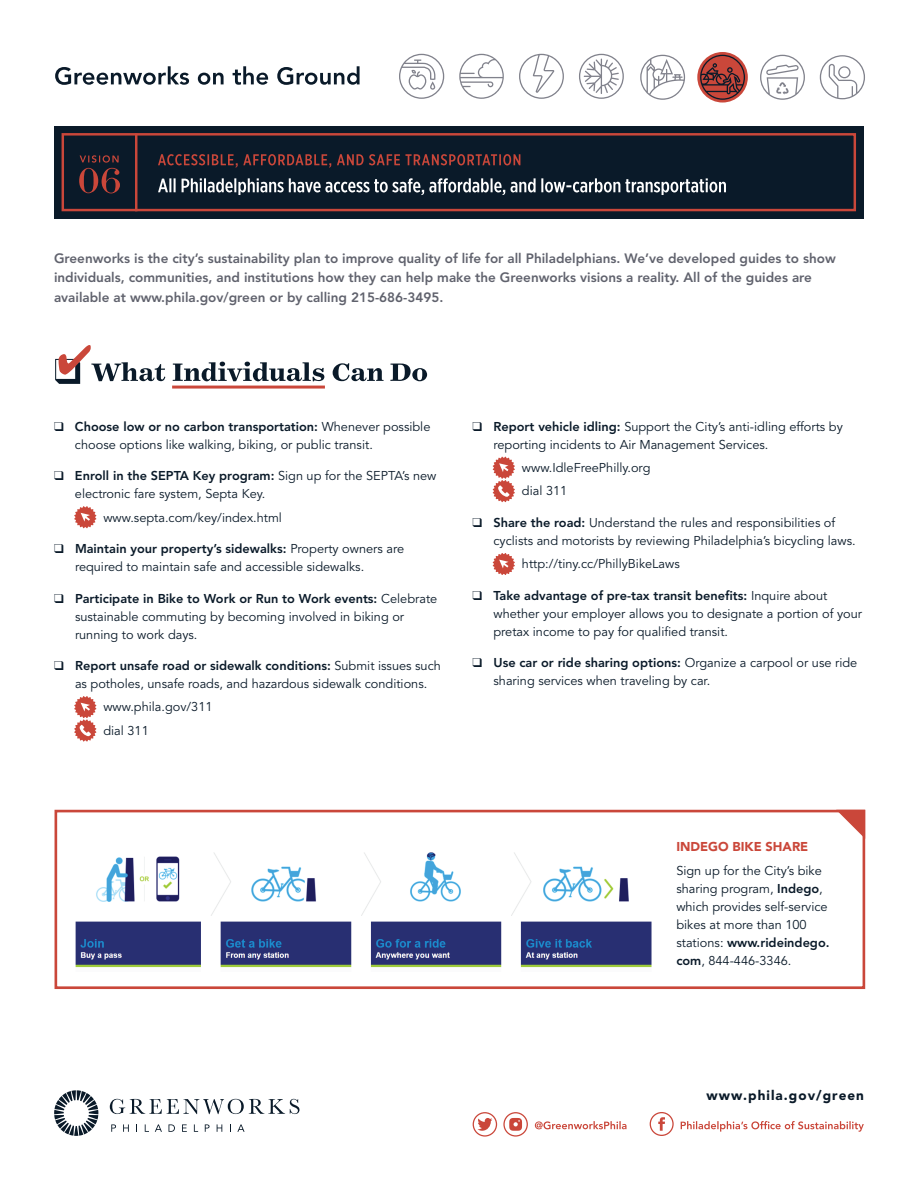
<style>
.page{position:relative;width:918px;height:1188px;background:#fff}
.page>*{position:absolute;margin:0;border:0;box-sizing:border-box;transform-origin:0 0}
.t1{font:800 13.5px/19.5px "Avenir";color:#60626d}
.t2{font:900 13.5px "Avenir";letter-spacing:.075em;color:#0a1a29}
.t3{font:12.75px/18px "Avenir";color:#0a1a29}
.t4{font:900 12.75px "Avenir";color:#ca473a}
.s1{font-weight:800}
</style>
<div class="page">
<svg style="left:110px;top:1099px;width:189px;height:15px"></svg>
<svg style="left:111px;top:1124px;width:5px;height:8px"></svg>
<svg style="left:123px;top:1124px;width:6px;height:8px"></svg>
<svg style="left:155px;top:1124px;width:7px;height:8px"></svg>
<svg style="left:169px;top:1124px;width:6px;height:8px"></svg>
<svg style="left:182px;top:1124px;width:5px;height:8px"></svg>
<svg style="left:205px;top:1124px;width:5px;height:8px"></svg>
<svg style="left:217px;top:1124px;width:5px;height:8px"></svg>
<svg style="left:237px;top:1124px;width:8px;height:8px"></svg>
<svg style="left:54px;top:1090px;width:44px;height:46px"></svg>
<div style="left:54px;top:126px;width:810px;height:92px;background:#0a1a29"></div>
<svg style="left:79px;top:155px;width:41px;height:38px"></svg>
<div style="left:62px;top:133px;width:794px;height:78px;border:2px solid #ca473a"></div>
<svg style="left:158px;top:178px;width:568px;height:17px"></svg>
<svg style="left:158px;top:154px;width:362px;height:14px"></svg>
<svg style="left:74px;top:506px;width:22px;height:22px"></svg>
<svg style="left:74px;top:696px;width:22px;height:46px"></svg>
<svg style="left:493px;top:457px;width:22px;height:45px"></svg>
<svg style="left:493px;top:553px;width:22px;height:22px"></svg>
<hr style="left:135px;top:133px;width:2px;height:78px;background:#ca473a">
<svg style="left:459px;top:54px;width:45px;height:45px"></svg>
<svg style="left:519px;top:54px;width:45px;height:45px"></svg>
<svg style="left:640px;top:55px;width:45px;height:45px"></svg>
<svg style="left:697px;top:52px;width:51px;height:51px"></svg>
<svg style="left:700px;top:55px;width:45px;height:45px;background:#9c4c48"></svg>
<svg style="left:760px;top:55px;width:45px;height:45px"></svg>
<svg style="left:579px;top:54px;width:45px;height:45px"></svg>
<svg style="left:399px;top:54px;width:45px;height:45px"></svg>
<svg style="left:820px;top:55px;width:45px;height:44px"></svg>
<svg style="left:55px;top:345px;width:372px;height:39px"></svg>
<svg style="left:55px;top:66px;width:305px;height:19px"></svg>
<img style="left:75px;top:852px;width:577px;height:116px">
<div style="left:55px;top:810px;width:810px;height:179px;border:3px solid #ca473a"></div>
<svg style="left:836px;top:810px;width:29px;height:29px"></svg>
<svg style="left:473px;top:1112px;width:24px;height:25px"></svg>
<svg style="left:503px;top:1112px;width:25px;height:25px"></svg>
<svg style="left:650px;top:1112px;width:24px;height:24px"></svg>
<svg style="left:535px;top:1121px;width:92px;height:8px"></svg>
<svg style="left:681px;top:1121px;width:183px;height:11px"></svg>
<hr style="left:172px;top:386px;width:153px;height:3px;background:#ca473a">
<p class="t1" style="left:54px;top:249px;width:783px">Greenworks is the city’s sustainability plan to improve quality of life for all Philadelphians. We’ve developed guides to show individuals, communities, and institutions how they can help make the Greenworks visions a reality. All of the guides are available at www.phila.gov/green or by calling 215-686-3495.</p>
<p class="t3" style="left:75px;top:418px;width:357px;text-indent:-21px">❑ <span class="s1">Choose low or no carbon transportation:</span> Whenever possible choose options like walking, biking, or public transit.</p>
<p class="t3" style="left:75px;top:467px;width:363px;text-indent:-21px">❑ <span class="s1">Enroll in the SEPTA Key program:</span> Sign up for the SEPTA’s new electronic fare system, Septa Key.</p>
<p class="t3" style="left:103px;top:508px;width:180px">www.septa.com/key/index.html</p>
<p class="t3" style="left:75px;top:540px;width:331px;text-indent:-21px">❑ <span class="s1">Maintain your property’s sidewalks:</span> Property owners are required to maintain safe and accessible sidewalks.</p>
<p class="t3" style="left:75px;top:590px;width:364px;text-indent:-21px">❑ <span class="s1">Participate in Bike to Work or Run to Work events:</span> Celebrate sustainable commuting by becoming involved in biking or running to work days.</p>
<p class="t3" style="left:54px;top:657px;width:388px;text-align:center">❑ <span class="s1">Report unsafe road or sidewalk conditions:</span> Submit issues such as potholes, unsafe roads, and hazardous sidewalk conditions.</p>
<p class="t3" style="left:103px;top:696px;width:111px;line-height:23.4px">www.phila.gov/311 dial 311</p>
<p class="t3" style="left:493px;top:418px;width:351px;text-indent:-21px">❑ <span class="s1">Report vehicle idling:</span> Support the City’s anti-idling efforts by reporting incidents to Air Management Services.</p>
<p class="t3" style="left:522px;top:456px;width:130px;line-height:23.4px">www.IdleFreePhilly.org dial 311</p>
<p class="t3" style="left:494px;top:514px;width:364px;text-indent:-21px">❑ <span class="s1">Share the road:</span> Understand the rules and responsibilities of cyclists and motorists by reviewing Philadelphia’s bicycling laws.</p>
<p class="t3" style="left:522px;top:555px;width:159px">http://tiny.cc/PhillyBikeLaws</p>
<p class="t3" style="left:494px;top:587px;width:370px;text-indent:-21px">❑ <span class="s1">Take advantage of pre-tax transit benefits:</span> Inquire about whether your employer allows you to designate a portion of your pretax income to pay for qualified transit.</p>
<p class="t3" style="left:494px;top:654px;width:365px;text-indent:-21px">❑ <span class="s1">Use car or ride sharing options:</span> Organize a carpool or use ride sharing services when traveling by car.</p>
<p class="t4" style="left:676px;top:838px;width:133px">INDEGO BIKE SHARE</p>
<p class="t3" style="left:676px;top:862px;width:155px">Sign up for the City’s bike sharing program, <span class="s1">Indego</span>, which provides self-service bikes at more than 100 stations: <span class="s1">www.rideindego. com</span>, 844-446-3346.</p>
<p class="t2" style="left:707px;top:1088px;width:159px">www.phila.gov/green</p>
</div>
